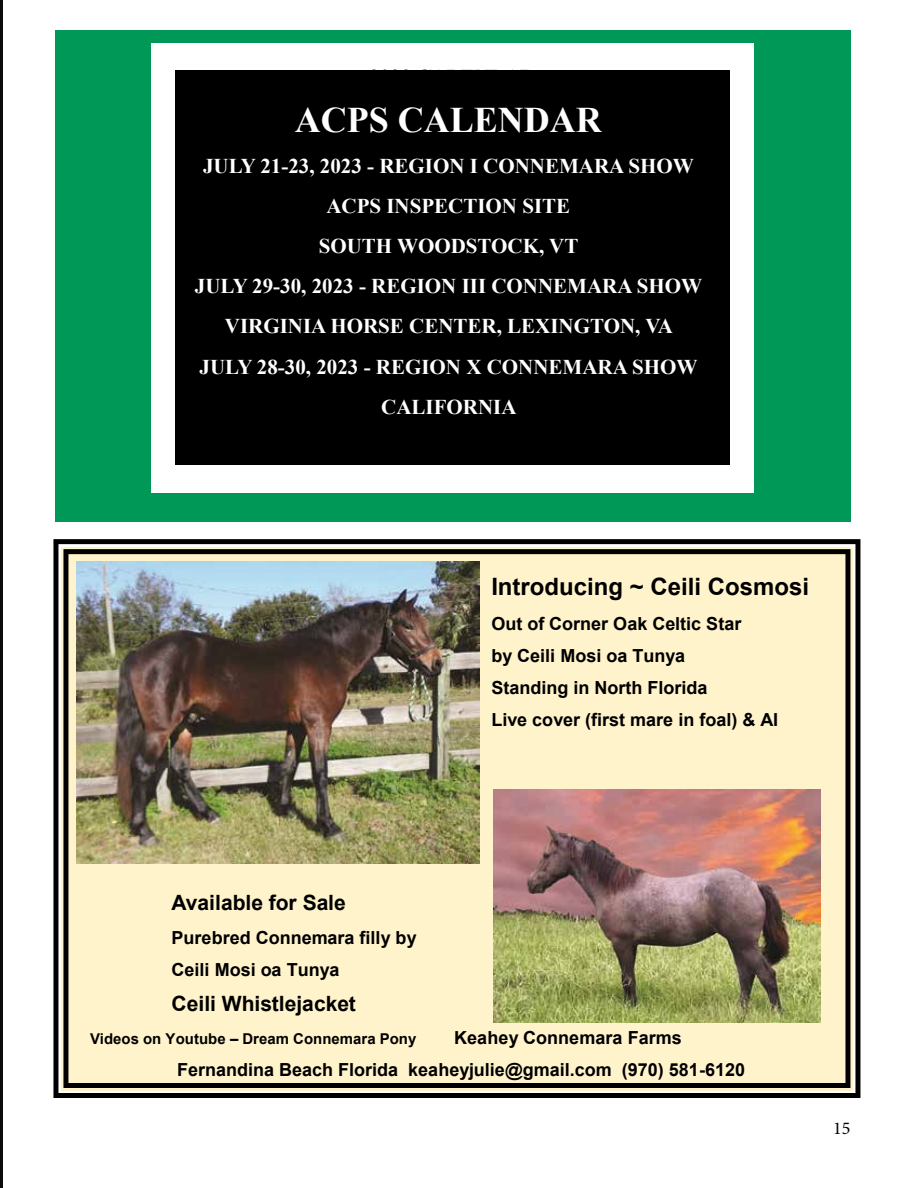
<style>
.page{position:relative;width:918px;height:1188px;background:#fff}
.page>*{position:absolute;margin:0;border:0;box-sizing:border-box;transform-origin:0 0}
.t1{font:700 36px "Times New Roman";color:#fff}
.t2{font:700 24px "Arial";color:#000}
.t3{font:700 21px/40.2px "Times New Roman";color:#fff;text-align:center}
.t4{font:700 21px "Arial";color:#000}
.t5{font:700 18px/32.2px "Arial";color:#000}
.t6{font:18px "Minion Pro";color:#000}
.t7{font:700 15px "Arial";color:#000}
</style>
<div class="page">
<div style="left:55px;top:30px;width:795px;height:492px;background:#009856"></div>
<div style="left:152px;top:43px;width:602px;height:450px;background:#fff"></div>
<div style="left:175px;top:70px;width:555px;height:394px;background:#000"></div>
<svg style="left:53px;top:539px;width:807px;height:559px;background:#e3d9b7"></svg>
<img style="left:76px;top:561px;width:403px;height:303px">
<img style="left:494px;top:790px;width:326px;height:233px">
<hr style="left:0;top:0;width:2px;height:1188px;background:#0c0c0c">
<h1 class="t1" style="left:295px;top:94px;width:308px">ACPS CALENDAR</h1>
<p class="t3" style="left:195px;top:145px;width:509px">JULY 21-23, 2023 - REGION I CONNEMARA SHOW<br>ACPS INSPECTION SITE<br>SOUTH WOODSTOCK, VT<br>JULY 29-30, 2023 - REGION III CONNEMARA SHOW<br>VIRGINIA HORSE CENTER, LEXINGTON, VA<br>JULY 28-30, 2023 - REGION X CONNEMARA SHOW<br>CALIFORNIA</p>
<h2 class="t2" style="left:491px;top:569px;width:319px">Introducing ~ Ceili Cosmosi</h2>
<p class="t5" style="left:491px;top:607px;width:288px">Out of Corner Oak Celtic Star<br>by Ceili Mosi oa Tunya<br>Standing in North Florida<br>Live cover (first mare in foal) &amp; AI</p>
<p class="t4" style="left:172px;top:888px;width:176px">Available for Sale</p>
<p class="t5" style="left:172px;top:921px;width:247px">Purebred Connemara filly by<br>Ceili Mosi oa Tunya</p>
<p class="t4" style="left:172px;top:989px;width:186px">Ceili Whistlejacket</p>
<p class="t5" style="left:177px;top:1021px;width:570px;text-indent:277px">Keahey Connemara Farms<br>Fernandina Beach Florida keaheyjulie@gmail.com (970) 581-6120</p>
<p class="t7" style="left:90px;top:1028px;width:328px">Videos on Youtube – Dream Connemara Pony</p>
<p class="t6" style="left:833px;top:1116px;width:19px">15</p>
</div>
